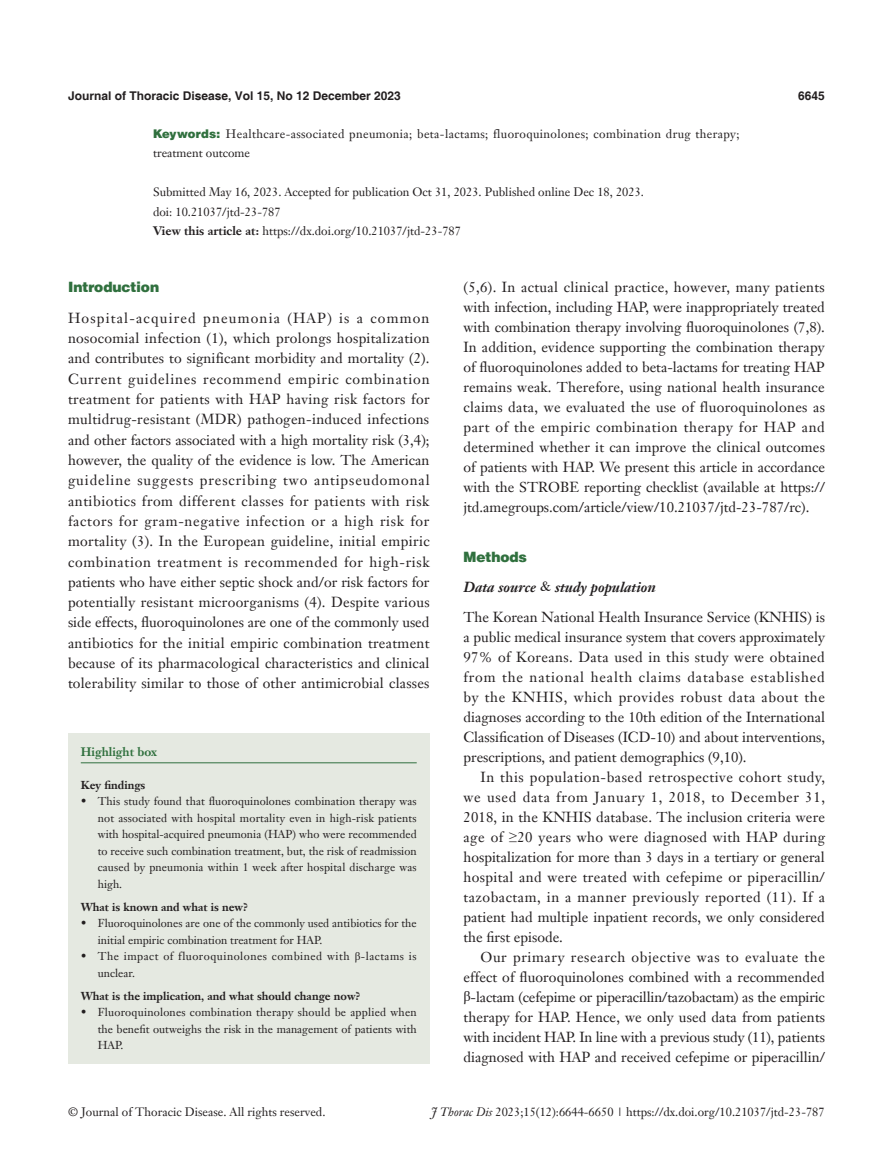
<style>
.page{position:relative;width:893px;height:1170px;background:#fff}
.page>*{position:absolute;margin:0;border:0;box-sizing:border-box;transform-origin:0 0}
.t1{font:14.25px/20px "Janson Text LT";color:#231f20;text-align:justify}
._2ji-6_5{font:italic 700 14.25px "Janson Text LT";color:#231f20}
._1ji-zhengti{font:900 14.25px "Helvetica";color:#30703e}
._1ji-6_5{font:900 14.25px "Helvetica";color:#30703e}
.A-Keywords{font:12px "Janson Text LT";color:#231f20}
.A-Keywords-2{font:12px/19.5px "Janson Text LT";letter-spacing:.03em;color:#231f20}
.A-time{font:12px "Janson Text LT";color:#231f20}
.A-View_this_article{font:12px "Janson Text LT";color:#231f20}
.t2{font:700 12px "Helvetica";color:#231f20}
.A-doi{font:12px "Janson Text LT";color:#231f20}
.Cite{font:700 12px "Janson Text LT";color:#30703e}
.box-zhengwen{font:11.25px/16.5px "Janson Text LT";color:#231f20;text-align:justify}
.box-biaoti-1_5mm{font:700 11.25px "Janson Text LT";color:#231f20}
.box-zhengwen-2{font:11.25px/16.5px "Janson Text LT";letter-spacing:.045em;color:#231f20}
.box-biaoti{font:700 11.25px "Janson Text LT";color:#231f20}
.s1{font-family:"Helvetica AME";color:#30703e}
.s2{font-weight:700}
.s3{font-family:"Times New Roman"}
.s4{font-family:"Times New Roman";font-weight:400;font-style:normal}
.s5{font-style:italic}
</style>
<div class="page">
<div style="left:68px;top:733px;width:361px;height:330px;background:#e5e9e1"></div>
<hr style="left:81px;top:762px;width:336px;height:1px;background:#30703e">
<p class="t2" style="left:68px;top:88px;width:334px">Journal of Thoracic Disease, Vol 15, No 12 December 2023</p>
<p class="t2" style="left:798px;top:88px;width:28px">6645</p>
<p class="A-Keywords-2" style="left:153px;top:124px;width:588px"><span class="s1">Keywords:</span> Healthcare-associated pneumonia; beta-lactams; fluoroquinolones; combination drug therapy; treatment outcome</p>
<p class="A-time" style="left:153px;top:185px;width:492px">Submitted May 16, 2023. Accepted for publication Oct 31, 2023. Published online Dec 18, 2023.</p>
<p class="A-doi" style="left:153px;top:204px;width:129px">doi: 10.21037/jtd-23-787</p>
<p class="A-View_this_article" style="left:153px;top:224px;width:309px"><span class="s2">View this article at:</span> https://dx.doi.org/10.21037/jtd-23-787</p>
<p class="_1ji-zhengti" style="left:68px;top:278px;width:93px">Introduction</p>
<p class="t1" style="left:68px;top:307px;width:363px">Hospital-acquired pneumonia (HAP) is a common nosocomial infection (1), which prolongs hospitalization and contributes to significant morbidity and mortality (2).<br>Current guidelines recommend empiric combination treatment for patients with HAP having risk factors for multidrug-resistant (MDR) pathogen-induced infections and other factors associated with a high mortality risk (3,4); however, the quality of the evidence is low. The American guideline suggests prescribing two antipseudomonal antibiotics from different classes for patients with risk factors for gram-negative infection or a high risk for mortality (3). In the European guideline, initial empiric combination treatment is recommended for high-risk patients who have either septic shock and/or risk factors for potentially resistant microorganisms (4). Despite various side effects, fluoroquinolones are one of the commonly used antibiotics for the initial empiric combination treatment because of its pharmacological characteristics and clinical tolerability similar to those of other antimicrobial classes</p>
<p class="Cite" style="left:81px;top:744px;width:78px">Highlight box</p>
<p class="box-biaoti" style="left:81px;top:777px;width:66px">Key findings</p>
<p class="box-zhengwen" style="left:98px;top:793px;width:320px;text-indent:-17px">• This study found that fluoroquinolones combination therapy was not associated with hospital mortality even in high-risk patients with hospital-acquired pneumonia (HAP) who were recommended to receive such combination treatment, but, the risk of readmission caused by pneumonia within 1 week after hospital discharge was high.</p>
<p class="box-biaoti-1_5mm" style="left:81px;top:899px;width:169px">What is known and what is new?</p>
<p class="box-zhengwen" style="left:98px;top:915px;width:320px;text-indent:-17px">• Fluoroquinolones are one of the commonly used antibiotics for the initial empiric combination treatment for HAP.</p>
<p class="box-zhengwen-2" style="left:98px;top:948px;width:320px;text-indent:-17px">• The impact of fluoroquinolones combined with <span class="s3">β</span>-lactams is unclear.</p>
<p class="box-biaoti-1_5mm" style="left:81px;top:988px;width:281px">What is the implication, and what should change now?</p>
<p class="box-zhengwen" style="left:98px;top:1003px;width:320px;text-indent:-17px">• Fluoroquinolones combination therapy should be applied when the benefit outweighs the risk in the management of patients with HAP.</p>
<p class="t1" style="left:463px;top:277px;width:363px">(5,6). In actual clinical practice, however, many patients with infection, including HAP, were inappropriately treated with combination therapy involving fluoroquinolones (7,8).<br>In addition, evidence supporting the combination therapy of fluoroquinolones added to beta-lactams for treating HAP remains weak. Therefore, using national health insurance claims data, we evaluated the use of fluoroquinolones as part of the empiric combination therapy for HAP and determined whether it can improve the clinical outcomes of patients with HAP. We present this article in accordance with the STROBE reporting checklist (available at https:// jtd.amegroups.com/article/view/10.21037/jtd-23-787/rc).</p>
<p class="_1ji-6_5" style="left:463px;top:547px;width:65px">Methods</p>
<p class="_2ji-6_5" style="left:463px;top:577px;width:194px">Data source <span class="s4">&amp;</span> study population</p>
<p class="t1" style="left:463px;top:607px;width:363px">The Korean National Health Insurance Service (KNHIS) is a public medical insurance system that covers approximately 97% of Koreans. Data used in this study were obtained from the national health claims database established by the KNHIS, which provides robust data about the diagnoses according to the 10th edition of the International Classification of Diseases (ICD-10) and about interventions, prescriptions, and patient demographics (9,10).</p>
<p class="t1" style="left:463px;top:766px;width:363px;text-indent:17px">In this population-based retrospective cohort study, we used data from January 1, 2018, to December 31, 2018, in the KNHIS database. The inclusion criteria were age of <span class="s3">≥</span>20 years who were diagnosed with HAP during hospitalization for more than 3 days in a tertiary or general hospital and were treated with cefepime or piperacillin/ tazobactam, in a manner previously reported (11). If a patient had multiple inpatient records, we only considered the first episode.</p>
<p class="t1" style="left:463px;top:946px;width:363px;text-indent:17px">Our primary research objective was to evaluate the effect of fluoroquinolones combined with a recommended <span class="s3">β</span>-lactam (cefepime or piperacillin/tazobactam) as the empiric therapy for HAP. Hence, we only used data from patients with incident HAP. In line with a previous study (11), patients diagnosed with HAP and received cefepime or piperacillin/</p>
<p class="A-Keywords" style="left:68px;top:1104px;width:259px">© Journal of Thoracic Disease. All rights reserved.</p>
<p class="A-Keywords" style="left:431px;top:1104px;width:395px"><span class="s5">J Thorac Dis</span> 2023;15(12):6644-6650 | https://dx.doi.org/10.21037/jtd-23-787</p>
</div>
